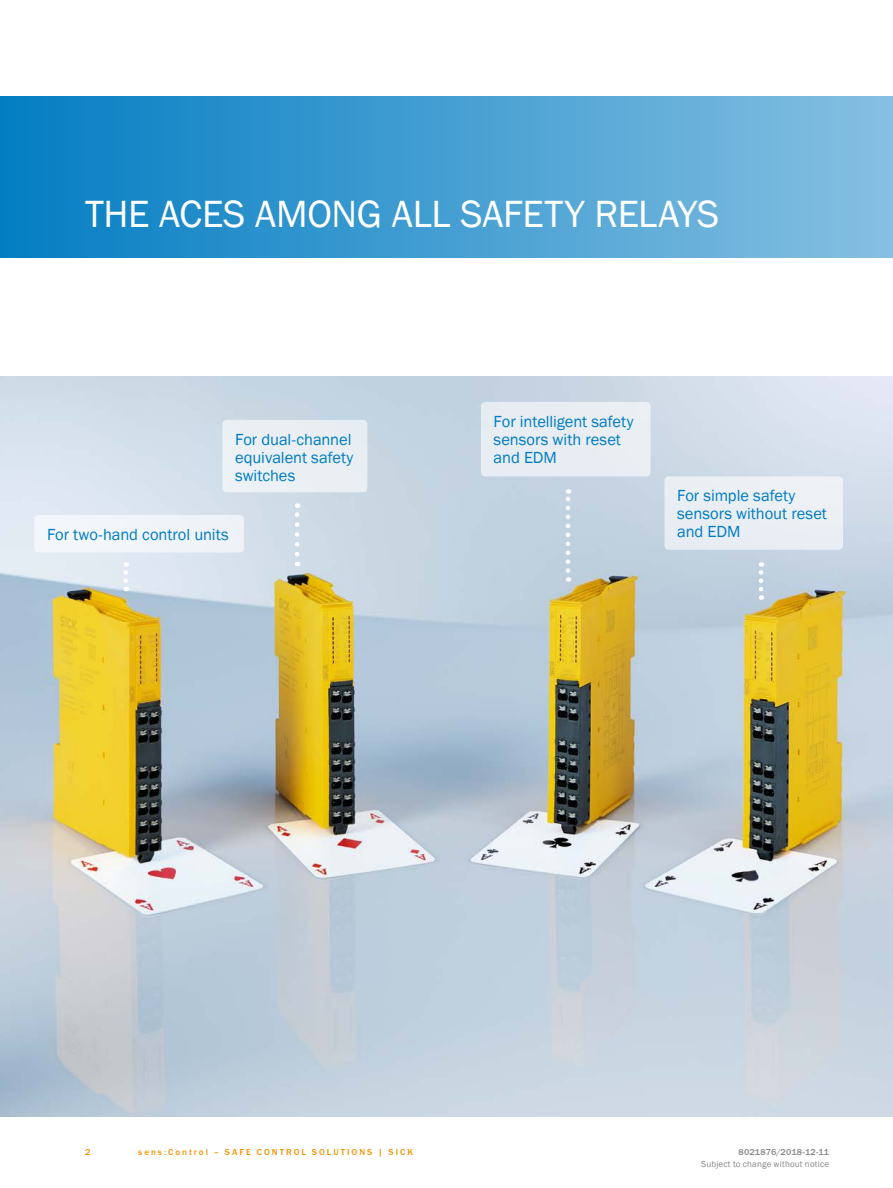
<style>
.page{position:relative;width:893px;height:1188px;background:#fff}
.page>*{position:absolute;margin:0;border:0;box-sizing:border-box;transform-origin:0 0}
.t1{font:39px "SICK Franklin";letter-spacing:-.005em;color:#fff}
.t2{font:16.5px/17.9px "SICK Franklin";color:#007cc2}
.t3{font:500 9px "SICK Franklin";letter-spacing:.225em;color:#f39200}
.t4{font:9px "SICK Franklin";letter-spacing:.02em;color:#878787}
.t5{font:500 9px "SICK Franklin";letter-spacing:.02em;color:#878787}
</style>
<div class="page">
<img style="left:0;top:377px;width:893px;height:740px">
<div style="left:0;top:97px;width:893px;height:161px;background:linear-gradient(to right,#037dc2,#86c0e2)"></div>
<svg style="left:759px;top:562px;width:4px;height:27px"></svg>
<svg style="left:295px;top:503px;width:4px;height:51px"></svg>
<svg style="left:566px;top:489px;width:4px;height:82px"></svg>
<svg style="left:123px;top:562px;width:5px;height:19px"></svg>
<div style="left:664px;top:476px;width:179px;height:74px;background:#e9eff4;border-radius:4px"></div>
<div style="left:222px;top:420px;width:145px;height:72px;background:#eaeff4;border-radius:4px"></div>
<div style="left:34px;top:515px;width:210px;height:37px;background:#f1f5f9;border-radius:4px"></div>
<div style="left:481px;top:402px;width:170px;height:74px;background:#e8edf3;border-radius:4px"></div>
<h1 class="t1" style="left:85px;top:189px;width:196px">THE ACES AMON</h1>
<h1 class="t1" style="left:357px;top:189px;width:364px">G ALL SAF ETY RELAYS</h1>
<p class="t2" style="left:235px;top:431px;width:120px;text-align:justify">For dual-channel equivalent safety switches</p>
<p class="t2" style="left:47px;top:526px;width:183px">For two-hand control units</p>
<p class="t2" style="left:494px;top:413px;width:141px">For intelligent safety sensors with reset and EDM</p>
<p class="t2" style="left:677px;top:487px;width:151px">For simple safety sensors without reset and EDM</p>
<p class="t3" style="left:85px;top:1146px;width:7px">2</p>
<p class="t3" style="left:138px;top:1146px;width:276px">sens:Control – SAFE CONTROL SOLUTIONS | SICK</p>
<p class="t5" style="left:739px;top:1146px;width:92px">8021876/2018-12-11</p>
<p class="t4" style="left:701px;top:1159px;width:130px">Subject to change without notice</p>
</div>
